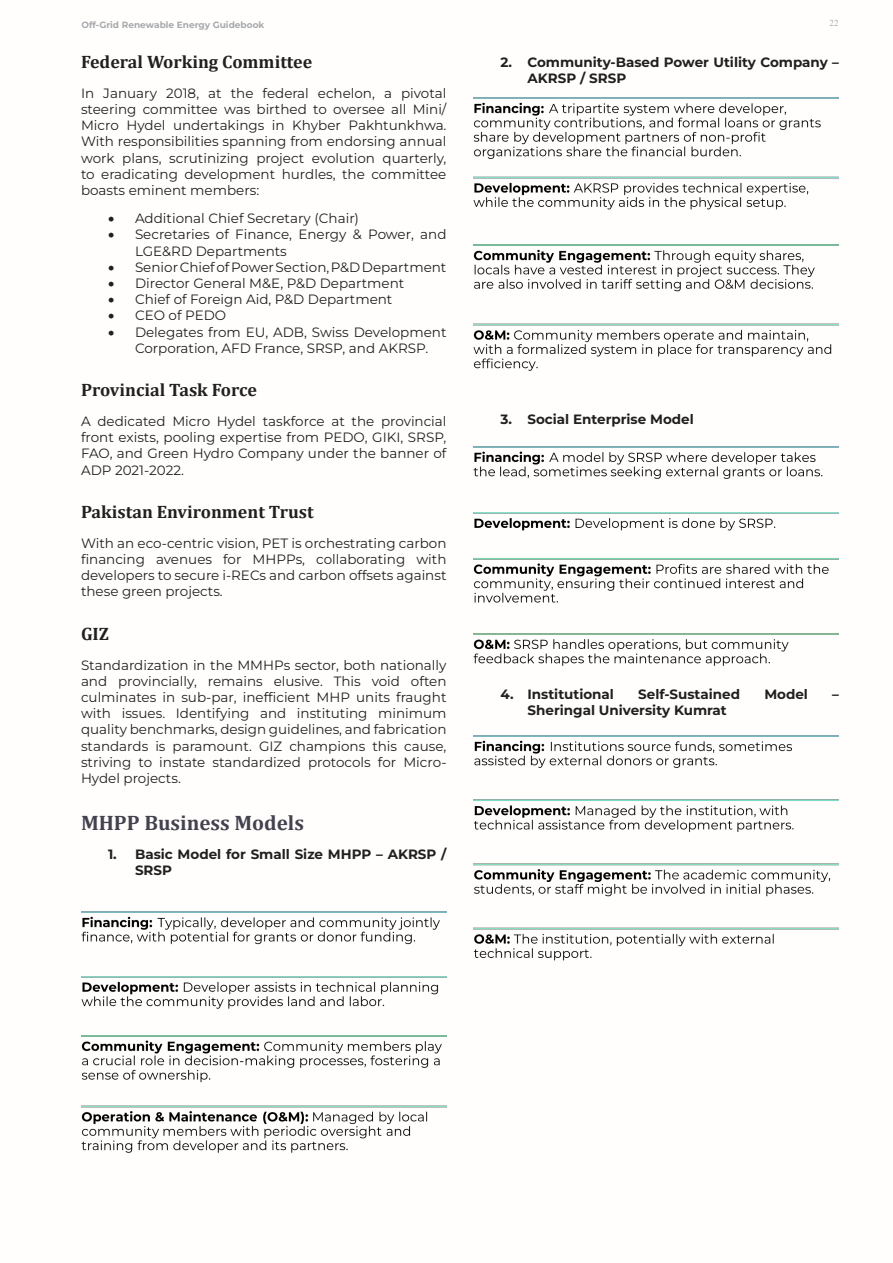
<style>
.page{position:relative;width:893px;height:1263px;background:#fff}
.page>*{position:absolute;margin:0;border:0;box-sizing:border-box;transform-origin:0 0}
.Heading_2{font:700 21px "Cambria";color:#44424f}
.Heading_3{font:700 18px "Cambria";color:#231f20}
.Normal__2_columns{font:13.5px/16.2px "Montserrat";color:#231f20;text-align:justify}
.t1{font:700 13.5px/16.2px "Montserrat";color:#231f20}
.t2{font:700 9px "Montserrat";color:#a8a9ad}
.t3{font:9px "Times New Roman";color:#a8a9ad}
</style>
<div class="page">
<img style="left:81px;top:911px;width:365px;height:242px">
<img style="left:473px;top:97px;width:366px;height:274px">
<img style="left:473px;top:446px;width:366px;height:220px">
<img style="left:473px;top:735px;width:366px;height:226px">
<p class="t2" style="left:81px;top:18px;width:185px">Off-Grid Renewable Energy Guidebook</p>
<p class="t3" style="left:830px;top:17px;width:10px">22</p>
<p class="Heading_3" style="left:81px;top:49px;width:233px">Federal Working Committee</p>
<p class="Normal__2_columns" style="left:81px;top:84px;width:367px">In January 2018, at the federal echelon, a pivotal steering committee was birthed to oversee all Mini/ Micro Hydel undertakings in Khyber Pakhtunkhwa.<br>With responsibilities spanning from endorsing annual work plans, scrutinizing project evolution quarterly, to eradicating development hurdles, the committee boasts eminent members:</p>
<p class="Normal__2_columns" style="left:108px;top:210px;width:253px">• Additional Chief Secretary (Chair)</p>
<p class="Normal__2_columns" style="left:135px;top:226px;width:313px;text-indent:-27px">• Secretaries of Finance, Energy &amp; Power, and<br>LGE&amp;RD Departments</p>
<p class="Normal__2_columns" style="left:108px;top:258px;width:340px">• Senior Chief of Power Section, P&amp;D Department</p>
<p class="Normal__2_columns" style="left:108px;top:275px;width:298px">• Director General M&amp;E, P&amp;D Department</p>
<p class="Normal__2_columns" style="left:108px;top:291px;width:286px">• Chief of Foreign Aid, P&amp;D Department</p>
<p class="Normal__2_columns" style="left:108px;top:307px;width:120px">• CEO of PEDO</p>
<p class="Normal__2_columns" style="left:135px;top:323px;width:313px;text-indent:-27px">• Delegates from EU, ADB, Swiss Development<br>Corporation, AFD France, SRSP, and AKRSP.</p>
<p class="Heading_3" style="left:81px;top:377px;width:178px">Provincial Task Force</p>
<p class="Normal__2_columns" style="left:81px;top:413px;width:367px">A dedicated Micro Hydel taskforce at the provincial front exists, pooling expertise from PEDO, GIKI, SRSP, FAO, and Green Hydro Company under the banner of ADP 2021-2022.</p>
<p class="Heading_3" style="left:81px;top:499px;width:234px">Pakistan Environment Trust</p>
<p class="Normal__2_columns" style="left:81px;top:534px;width:367px">With an eco-centric vision, PET is orchestrating carbon financing avenues for MHPPs, collaborating with developers to secure i-RECs and carbon offsets against these green projects.</p>
<p class="Heading_3" style="left:81px;top:621px;width:30px">GIZ</p>
<p class="Normal__2_columns" style="left:81px;top:656px;width:367px">Standardization in the MMHPs sector, both nationally and provincially, remains elusive. This void often culminates in sub-par, inefficient MHP units fraught with issues. Identifying and instituting minimum quality benchmarks, design guidelines, and fabrication standards is paramount. GIZ champions this cause, striving to instate standardized protocols for Micro-Hydel projects.</p>
<p class="Heading_2" style="left:81px;top:807px;width:225px">MHPP Business Models</p>
<p class="t1" style="left:135px;top:846px;width:313px;text-indent:-27px">1. Basic Model for Small Size MHPP – AKRSP /<br>SRSP</p>
<p class="t1" style="left:527px;top:54px;width:313px;text-indent:-27px">2. Community-Based Power Utility Company –<br>AKRSP / SRSP</p>
<p class="t1" style="left:500px;top:410px;width:195px">3. Social Enterprise Model</p>
<p class="t1" style="left:500px;top:686px;width:115px">4. Institutional</p>
<p class="t1" style="left:638px;top:686px;width:103px">Self-Sustained</p>
<p class="t1" style="left:764px;top:686px;width:45px">Model</p>
<p class="t1" style="left:832px;top:686px;width:8px">–</p>
<p class="t1" style="left:527px;top:702px;width:201px">Sheringal University Kumrat</p>
</div>
